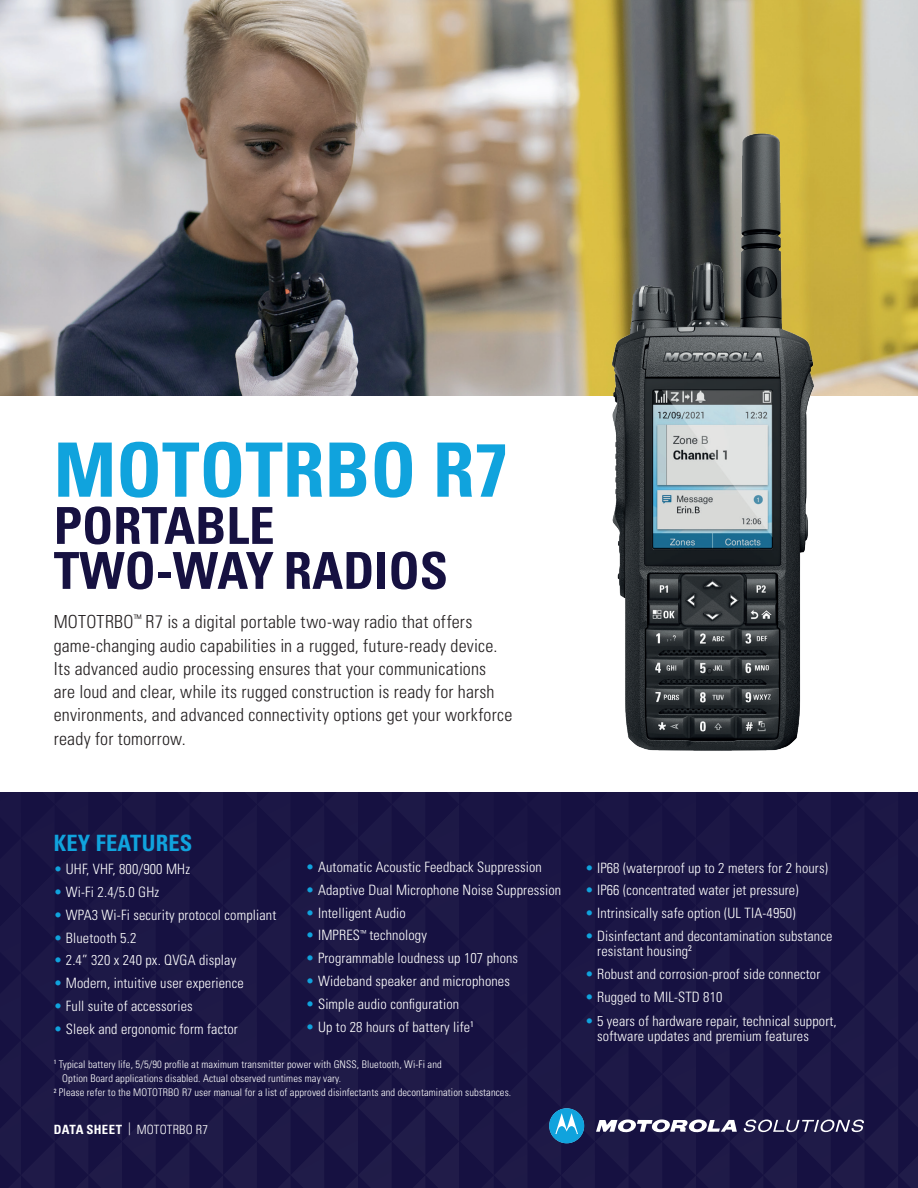
<style>
.page{position:relative;width:918px;height:1188px;background:#fff}
.page>*{position:absolute;margin:0;border:0;box-sizing:border-box;transform-origin:0 0}
.t1{font:700 condensed 75px "Univers LT Std";color:#10a3dd}
.t2{font:700 condensed 51px/45px "Univers LT Std";color:#161141}
.t3{font:700 condensed 22.5px "Univers LT Std";letter-spacing:.01em;color:#10a3dd}
.t4{font:300 condensed 18px/23.2px "Univers LT Std";letter-spacing:.01em;color:#231f20}
.t5{font:300 condensed 14.25px/14.7px "Univers LT Std";letter-spacing:.01em;color:#fff}
.t6{font:300 condensed 12.75px "Univers LT Std";letter-spacing:.01em;color:#fff}
.t7{font:300 condensed 10.5px "Univers LT Std";letter-spacing:.01em;color:#fff}
.s1{color:#10a3dd}
.s2{font-weight:700}
</style>
<div class="page">
<img style="left:0;top:0;width:918px;height:396px">
<div style="left:0;top:792px;width:918px;height:396px;background:#1a1544"></div>
<img style="left:597px;top:100px;width:228px;height:651px">
<h1 class="t1" style="left:54px;top:424px;width:456px">MOTOTRBO R7</h1>
<h2 class="t2" style="left:54px;top:503px;width:396px">PORTABLE<br>TWO-WAY RADIOS</h2>
<p class="t4" style="left:54px;top:610px;width:460px">MOTOTRBO<sup>™</sup> R7 is a digital portable two-way radio that offers game-changing audio capabilities in a rugged, future-ready device.<br>Its advanced audio processing ensures that your communications<br>are loud and clear, while its rugged construction is ready for harsh environments, and advanced connectivity options get your workforce ready for tomorrow.</p>
<h3 class="t3" style="left:54px;top:830px;width:140px">KEY FEATURES</h3>
<p class="t5" style="left:54px;top:862px;width:138px"><span class="s1">•</span> UHF, VHF, 800/900 MHz</p>
<p class="t5" style="left:54px;top:885px;width:107px"><span class="s1">•</span> Wi-Fi 2.4/5.0 GHz</p>
<p class="t5" style="left:54px;top:907px;width:224px"><span class="s1">•</span> WPA3 Wi-Fi security protocol compliant</p>
<p class="t5" style="left:54px;top:930px;width:84px"><span class="s1">•</span> Bluetooth 5.2</p>
<p class="t5" style="left:54px;top:953px;width:184px"><span class="s1">•</span> 2.4” 320 x 240 px. QVGA display</p>
<p class="t5" style="left:54px;top:976px;width:191px"><span class="s1">•</span> Modern, intuitive user experience</p>
<p class="t5" style="left:54px;top:999px;width:140px"><span class="s1">•</span> Full suite of accessories</p>
<p class="t5" style="left:54px;top:1022px;width:186px"><span class="s1">•</span> Sleek and ergonomic form factor</p>
<p class="t5" style="left:306px;top:860px;width:237px"><span class="s1">•</span> Automatic Acoustic Feedback Suppression</p>
<p class="t5" style="left:306px;top:882px;width:257px"><span class="s1">•</span> Adaptive Dual Microphone Noise Suppression</p>
<p class="t5" style="left:306px;top:905px;width:101px"><span class="s1">•</span> Intelligent Audio</p>
<p class="t5" style="left:306px;top:928px;width:122px"><span class="s1">•</span> IMPRES<sup>™</sup> technology</p>
<p class="t5" style="left:306px;top:951px;width:214px"><span class="s1">•</span> Programmable loudness up 107 phons</p>
<p class="t5" style="left:306px;top:974px;width:206px"><span class="s1">•</span> Wideband speaker and microphones</p>
<p class="t5" style="left:306px;top:997px;width:155px"><span class="s1">•</span> Simple audio configuration</p>
<p class="t5" style="left:306px;top:1019px;width:170px"><span class="s1">•</span> Up to 28 hours of battery life<sup>1</sup></p>
<p class="t7" style="left:54px;top:1058px;width:390px"><sup>1</sup> Typical battery life, 5/5/90 profile at maximum transmitter power with GNSS, Bluetooth, Wi-Fi and</p>
<p class="t7" style="left:62px;top:1072px;width:281px">Option Board applications disabled. Actual observed runtimes may vary.</p>
<p class="t7" style="left:54px;top:1086px;width:459px"><sup>2</sup> Please refer to the MOTOTRBO R7 user manual for a list of approved disinfectants and decontamination substances.</p>
<p class="t6" style="left:54px;top:1122px;width:156px"><span class="s2">DATA SHEET</span> | MOTOTRBO R7</p>
<p class="t5" style="left:585px;top:860px;width:244px"><span class="s1">•</span> IP68 (waterproof up to 2 meters for 2 hours)</p>
<p class="t5" style="left:585px;top:883px;width:215px"><span class="s1">•</span> IP66 (concentrated water jet pressure)</p>
<p class="t5" style="left:585px;top:906px;width:212px"><span class="s1">•</span> Intrinsically safe option (UL TIA-4950)</p>
<p class="t5" style="left:597px;top:929px;width:237px;text-indent:-12px"><span class="s1">•</span> Disinfectant and decontamination substance resistant housing<sup>2</sup></p>
<p class="t5" style="left:585px;top:966px;width:237px"><span class="s1">•</span> Robust and corrosion-proof side connector</p>
<p class="t5" style="left:585px;top:989px;width:139px"><span class="s1">•</span> Rugged to MIL-STD 810</p>
<p class="t5" style="left:597px;top:1014px;width:241px;text-indent:-12px"><span class="s1">•</span> 5 years of hardware repair, technical support, software updates and premium features</p>
</div>
